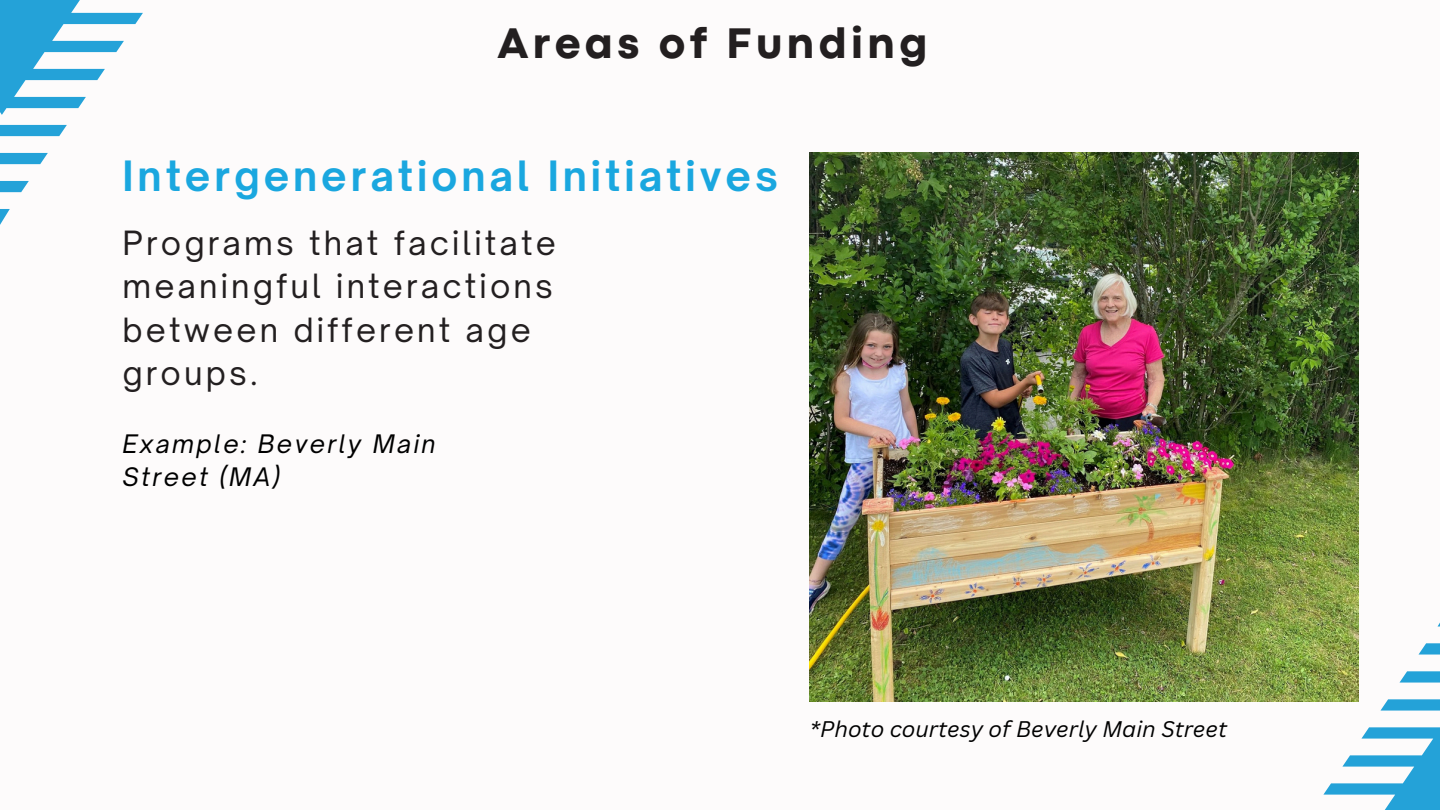
<style>
.page{position:relative;width:1440px;height:810px;background:#fdfbfb}
.page>*{position:absolute;margin:0;border:0;box-sizing:border-box;transform-origin:0 0}
.t1{font:800 44.7px "Codec Pro";letter-spacing:.1em;color:#231f20}
.t2{font:700 40px "Open Sauce One";letter-spacing:.1em;color:#1aa7df}
.t3{font:32px/43.5px "Open Sauce One";letter-spacing:.1em;color:#231f20}
.t4{font:italic 24.4px/33px "Open Sauce One";letter-spacing:.1em;color:#000}
.t5{font:italic 22px "Canva Sans";color:#000}
</style>
<div class="page">
<svg style="left:1323px;top:727px;width:117px;height:83px"></svg>
<svg style="left:1400px;top:671px;width:40px;height:12px"></svg>
<svg style="left:1419px;top:643px;width:21px;height:12px"></svg>
<svg style="left:1380px;top:699px;width:60px;height:12px"></svg>
<svg style="left:0;top:0;width:143px;height:115px"></svg>
<svg style="left:0;top:153px;width:48px;height:11px"></svg>
<svg style="left:0;top:181px;width:29px;height:11px"></svg>
<svg style="left:0;top:125px;width:67px;height:11px"></svg>
<svg style="left:0;top:209px;width:10px;height:16px"></svg>
<img style="left:810px;top:153px;width:549px;height:549px">
<h1 class="t1" style="left:497px;top:28px;width:431px">Areas of Funding</h1>
<p class="t2" style="left:122px;top:151px;width:657px">Intergenerational Initiatives</p>
<h2 class="t3" style="left:122px;top:221px;width:435px">Programs that facilitate meaningful interactions between different age groups.</h2>
<p class="t4" style="left:122px;top:427px;width:315px">Example: Beverly Main<br>Street (MA)</p>
<h3 class="t5" style="left:810px;top:713px;width:419px">*Photo courtesy of Beverly Main Street</h3>
</div>
